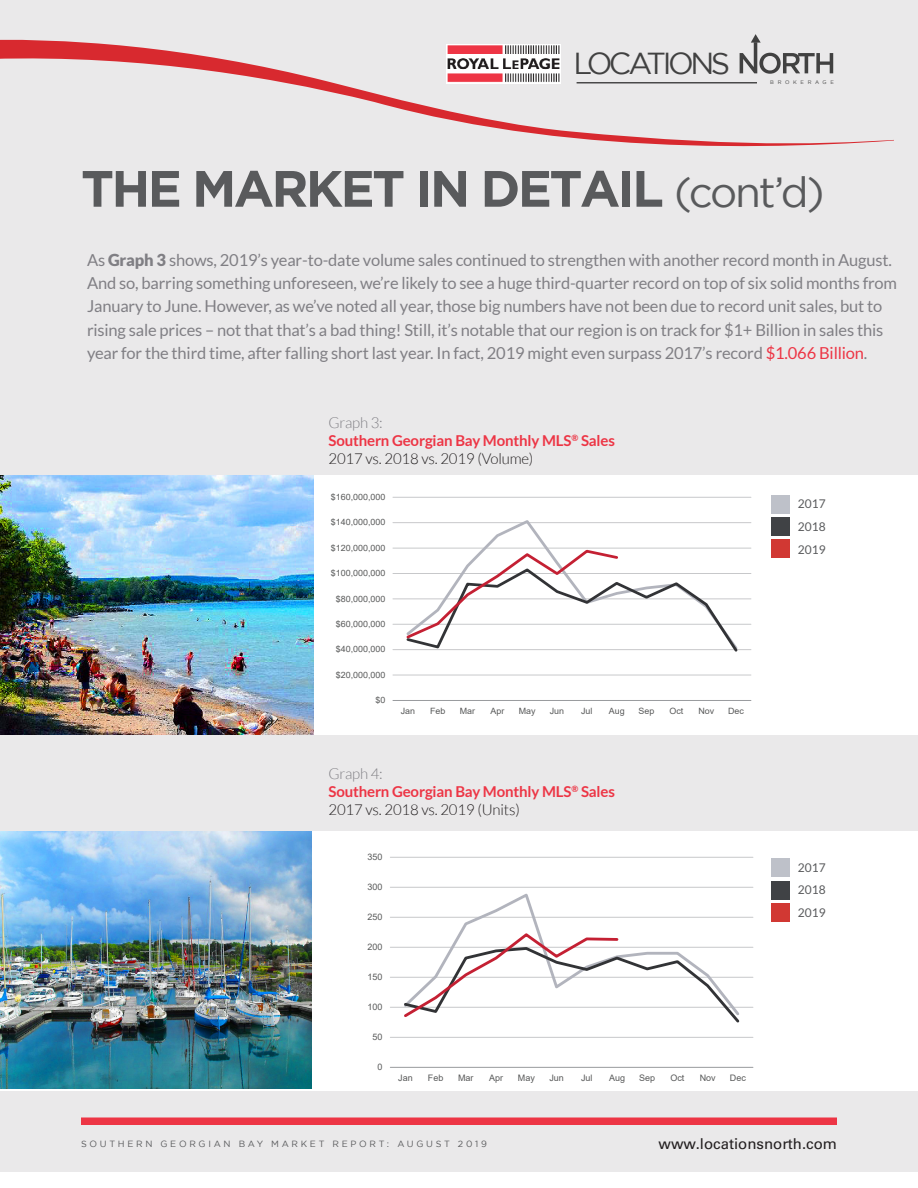
<style>
.page{position:relative;width:918px;height:1188px;background:#fff}
.page>*{position:absolute;margin:0;border:0;box-sizing:border-box;transform-origin:0 0}
.t1{font:700 51px "Gotham";letter-spacing:-.05em;color:#595a5c}
.t2{font:30.3px "Gotham";letter-spacing:-.115em;color:#414141}
.t3{font:16.5px/23.4px "Lato";letter-spacing:-.01em;color:#807f84}
.t4{font:700 15px/18px "Lato";letter-spacing:-.01em;color:#ed3545}
.t5{font:15px "Univers LT Std";color:#231f20}
.t6{font:12px/22.8px "Lato";color:#595a5c;text-align:justify}
.t7{font:9px "Arial";color:#585959}
.t8{font:9px "Gotham";letter-spacing:.3em;color:#595a5c}
.t9{font:8.7px "Arial";color:#585959}
.t10{font:5.25px "Gotham";letter-spacing:.7em;color:#414141}
.s1{font-weight:400;font-size:42px}
.s2{font-weight:900}
.s3{color:#ed3545}
.s4{font-weight:300;color:#807f84}
.s5{font-weight:300;color:#231f20}
</style>
<div class="page">
<div style="left:0;top:0;width:918px;height:1171px;background:#eae9ea"></div>
<div style="left:0;top:476px;width:918px;height:259px;background:#fff"></div>
<div style="left:0;top:831px;width:918px;height:259px;background:#fff"></div>
<div style="left:771px;top:495px;width:18px;height:18px;background:#bec1c9"></div>
<div style="left:771px;top:517px;width:18px;height:19px;background:#404245"></div>
<div style="left:771px;top:540px;width:18px;height:18px;background:#d13833"></div>
<hr style="left:393px;top:675px;width:358px;height:1px;background:#c7c8ca">
<hr style="left:393px;top:649px;width:358px;height:1px;background:#c7c8ca">
<hr style="left:393px;top:624px;width:358px;height:1px;background:#c7c8ca">
<hr style="left:393px;top:599px;width:358px;height:1px;background:#c7c8ca">
<hr style="left:393px;top:573px;width:358px;height:1px;background:#c7c8ca">
<hr style="left:393px;top:548px;width:358px;height:1px;background:#c7c8ca">
<hr style="left:393px;top:522px;width:358px;height:1px;background:#c7c8ca">
<hr style="left:393px;top:497px;width:358px;height:1px;background:#c7c8ca">
<hr style="left:393px;top:700px;width:358px;height:1px;background:#989a9d">
<svg style="left:404px;top:520px;width:336px;height:28px"></svg>
<svg style="left:404px;top:548px;width:336px;height:104px"></svg>
<div style="left:323px;top:843px;width:434px;height:248px;background:#fff"></div>
<hr style="left:390px;top:1037px;width:363px;height:1px;background:#c7c8ca">
<hr style="left:390px;top:1007px;width:363px;height:1px;background:#c7c8ca">
<hr style="left:390px;top:977px;width:363px;height:1px;background:#c7c8ca">
<hr style="left:390px;top:947px;width:363px;height:1px;background:#c7c8ca">
<hr style="left:390px;top:917px;width:363px;height:1px;background:#c7c8ca">
<hr style="left:390px;top:887px;width:363px;height:1px;background:#c7c8ca">
<hr style="left:390px;top:857px;width:363px;height:1px;background:#c7c8ca">
<hr style="left:390px;top:1067px;width:363px;height:1px;background:#989a9d">
<svg style="left:401px;top:893px;width:341px;height:130px"></svg>
<div style="left:771px;top:859px;width:18px;height:18px;background:#bec1c9"></div>
<div style="left:771px;top:881px;width:18px;height:18px;background:#404245"></div>
<div style="left:771px;top:903px;width:18px;height:19px;background:#d13833"></div>
<div style="left:81px;top:1118px;width:756px;height:7px;background:#ed3545"></div>
<img style="left:0;top:476px;width:314px;height:259px">
<img style="left:0;top:831px;width:312px;height:258px">
<svg style="left:0;top:37px;width:894px;height:110px"></svg>
<h2 class="t2" style="left:573px;top:46px;width:158px">LOCATIONS</h2>
<p class="t10" style="left:770px;top:80px;width:65px">BROKERAGE</p>
<p class="t1" style="left:81px;top:159px;width:745px">THE MARKET IN DETAIL <span class="s1">(cont’d)</span></p>
<p class="t3" style="left:87px;top:248px;width:812px">As <span class="s2">Graph 3</span> shows, 2019’s year-to-date volume sales continued to strengthen with another record month in August.<br>And so, barring something unforeseen, we’re likely to see a huge third-quarter record on top of six solid months from January to June. However, as we’ve noted all year, those big numbers have not been due to record unit sales, but to rising sale prices – not that that’s a bad thing! Still, it’s notable that our region is on track for $1+ Billion in sales this year for the third time, after falling short last year. In fact, 2019 might even surpass 2017’s record <span class="s3">$1.066 Billion</span>.</p>
<p class="t4" style="left:328px;top:413px;width:288px"><span class="s4">Graph 3:<br></span>Southern Georgian Bay Monthly MLS<sup>®</sup> Sales<br><span class="s5">2017 vs. 2018 vs. 2019 (Volume)</span></p>
<p class="t9" style="left:331px;top:491px;width:56px">$160,000,000</p>
<p class="t9" style="left:331px;top:516px;width:56px">$140,000,000</p>
<p class="t9" style="left:331px;top:542px;width:56px">$120,000,000</p>
<p class="t9" style="left:331px;top:567px;width:56px">$100,000,000</p>
<p class="t9" style="left:336px;top:593px;width:51px">$80,000,000</p>
<p class="t9" style="left:336px;top:618px;width:51px">$60,000,000</p>
<p class="t9" style="left:336px;top:643px;width:51px">$40,000,000</p>
<p class="t9" style="left:336px;top:669px;width:51px">$20,000,000</p>
<p class="t9" style="left:375px;top:694px;width:11px">$0</p>
<p class="t9" style="left:401px;top:705px;width:16px">Jan</p>
<p class="t9" style="left:430px;top:705px;width:17px">Feb</p>
<p class="t9" style="left:460px;top:705px;width:17px">Mar</p>
<p class="t9" style="left:490px;top:705px;width:15px">Apr</p>
<p class="t9" style="left:519px;top:705px;width:18px">May</p>
<p class="t9" style="left:550px;top:705px;width:16px">Jun</p>
<p class="t9" style="left:581px;top:705px;width:13px">Jul</p>
<p class="t9" style="left:609px;top:705px;width:17px">Aug</p>
<p class="t9" style="left:639px;top:705px;width:17px">Sep</p>
<p class="t9" style="left:669px;top:705px;width:15px">Oct</p>
<p class="t9" style="left:698px;top:705px;width:17px">Nov</p>
<p class="t9" style="left:728px;top:705px;width:17px">Dec</p>
<p class="t4" style="left:328px;top:764px;width:288px"><span class="s4">Graph 4:<br></span>Southern Georgian Bay Monthly MLS<sup>®</sup> Sales<br><span class="s5">2017 vs. 2018 vs. 2019 (Units)</span></p>
<p class="t7" style="left:368px;top:851px;width:17px">350</p>
<p class="t7" style="left:368px;top:881px;width:17px">300</p>
<p class="t7" style="left:368px;top:911px;width:17px">250</p>
<p class="t7" style="left:368px;top:941px;width:17px">200</p>
<p class="t7" style="left:368px;top:971px;width:17px">150</p>
<p class="t7" style="left:368px;top:1001px;width:17px">100</p>
<p class="t7" style="left:373px;top:1031px;width:12px">50</p>
<p class="t7" style="left:378px;top:1061px;width:7px">0</p>
<p class="t7" style="left:398px;top:1071px;width:16px">Jan</p>
<p class="t7" style="left:428px;top:1071px;width:17px">Feb</p>
<p class="t7" style="left:458px;top:1071px;width:17px">Mar</p>
<p class="t7" style="left:489px;top:1071px;width:16px">Apr</p>
<p class="t7" style="left:518px;top:1071px;width:18px">May</p>
<p class="t7" style="left:549px;top:1071px;width:16px">Jun</p>
<p class="t7" style="left:581px;top:1071px;width:13px">Jul</p>
<p class="t7" style="left:609px;top:1071px;width:18px">Aug</p>
<p class="t7" style="left:639px;top:1071px;width:18px">Sep</p>
<p class="t7" style="left:671px;top:1071px;width:15px">Oct</p>
<p class="t7" style="left:700px;top:1071px;width:17px">Nov</p>
<p class="t7" style="left:730px;top:1071px;width:17px">Dec</p>
<p class="t6" style="left:798px;top:492px;width:29px">2017<br>2018<br>2019</p>
<p class="t6" style="left:798px;top:856px;width:29px">2017<br>2018<br>2019</p>
<p class="t8" style="left:81px;top:1139px;width:407px">SOUTHERN GEORGIAN BAY MARKET REPORT: AUGUST 2019</p>
<p class="t5" style="left:659px;top:1134px;width:180px">www.locationsnorth.com</p>
</div>
